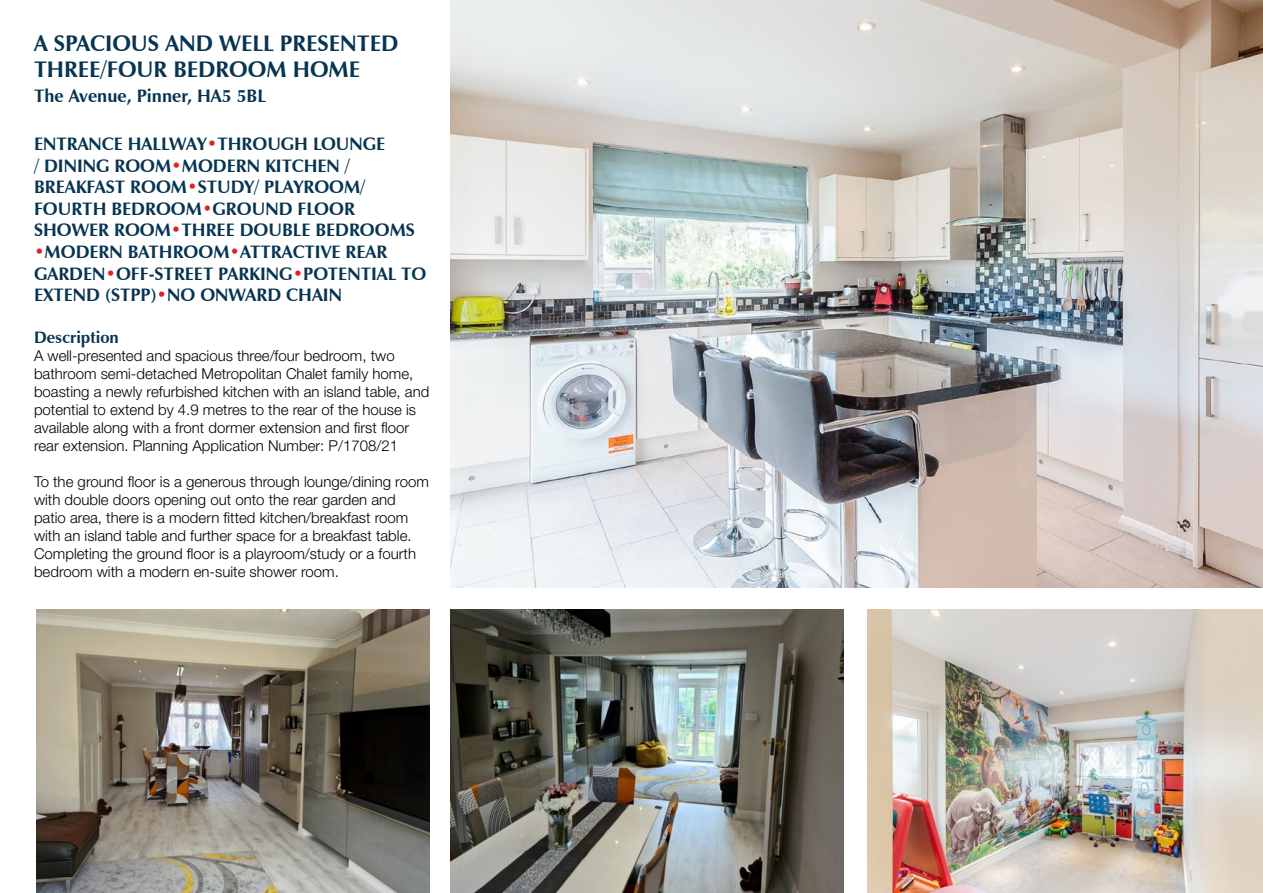
<style>
.page{position:relative;width:1263px;height:893px;background:#fff}
.page>*{position:absolute;margin:0;border:0;box-sizing:border-box;transform-origin:0 0}
.t1{font:700 22.5px/25.5px "Zapf Humanist 601 BT";color:#063451}
.t2{font:700 18px/21.6px "Zapf Humanist 601 BT";color:#063451}
.t3{font:700 16.5px "Zapf Humanist 601 BT";color:#063451}
.t4{font:300 15px/18px "Helvetica Neue LT Std";color:#000}
.s1{color:#e22126}
</style>
<div class="page">
<img style="left:867px;top:609px;width:396px;height:284px">
<img style="left:451px;top:609px;width:393px;height:284px">
<img style="left:36px;top:609px;width:393px;height:284px">
<img style="left:451px;top:0;width:812px;height:587px">
<h1 class="t1" style="left:34px;top:31px;width:366px">A SPACIOUS AND WELL PRESENTED<br>THREE/FOUR BEDROOM HOME</h1>
<p class="t2" style="left:34px;top:85px;width:233px">The Avenue, Pinner, HA5 5BL</p>
<p class="t2" style="left:34px;top:133px;width:382px">ENTRANCE HALLWAY<span class="s1">•</span>THROUGH LOUNGE<br>/ DINING ROOM<span class="s1">•</span>MODERN KITCHEN /<br>BREAKFAST ROOM<span class="s1">•</span>STUDY/ PLAYROOM/<br>FOURTH BEDROOM<span class="s1">•</span>GROUND FLOOR<br>SHOWER ROOM<span class="s1">•</span>THREE DOUBLE BEDROOMS</p>
<p class="t2" style="left:34px;top:241px;width:394px"><span class="s1">•</span>MODERN BATHROOM<span class="s1">•</span>ATTRACTIVE REAR<br>GARDEN<span class="s1">•</span>OFF-STREET PARKING<span class="s1">•</span>POTENTIAL TO<br>EXTEND (STPP)<span class="s1">•</span>NO ONWARD CHAIN</p>
<p class="t3" style="left:34px;top:327px;width:86px">Description</p>
<p class="t4" style="left:34px;top:346px;width:397px">A well-presented and spacious three/four bedroom, two bathroom semi-detached Metropolitan Chalet family home, boasting a newly refurbished kitchen with an island table, and potential to extend by 4.9 metres to the rear of the house is available along with a front dormer extension and first floor rear extension. Planning Application Number: P/1708/21</p>
<p class="t4" style="left:34px;top:472px;width:396px">To the ground floor is a generous through lounge/dining room with double doors opening out onto the rear garden and patio area, there is a modern fitted kitchen/breakfast room with an island table and further space for a breakfast table.<br>Completing the ground floor is a playroom/study or a fourth bedroom with a modern en-suite shower room.</p>
</div>
